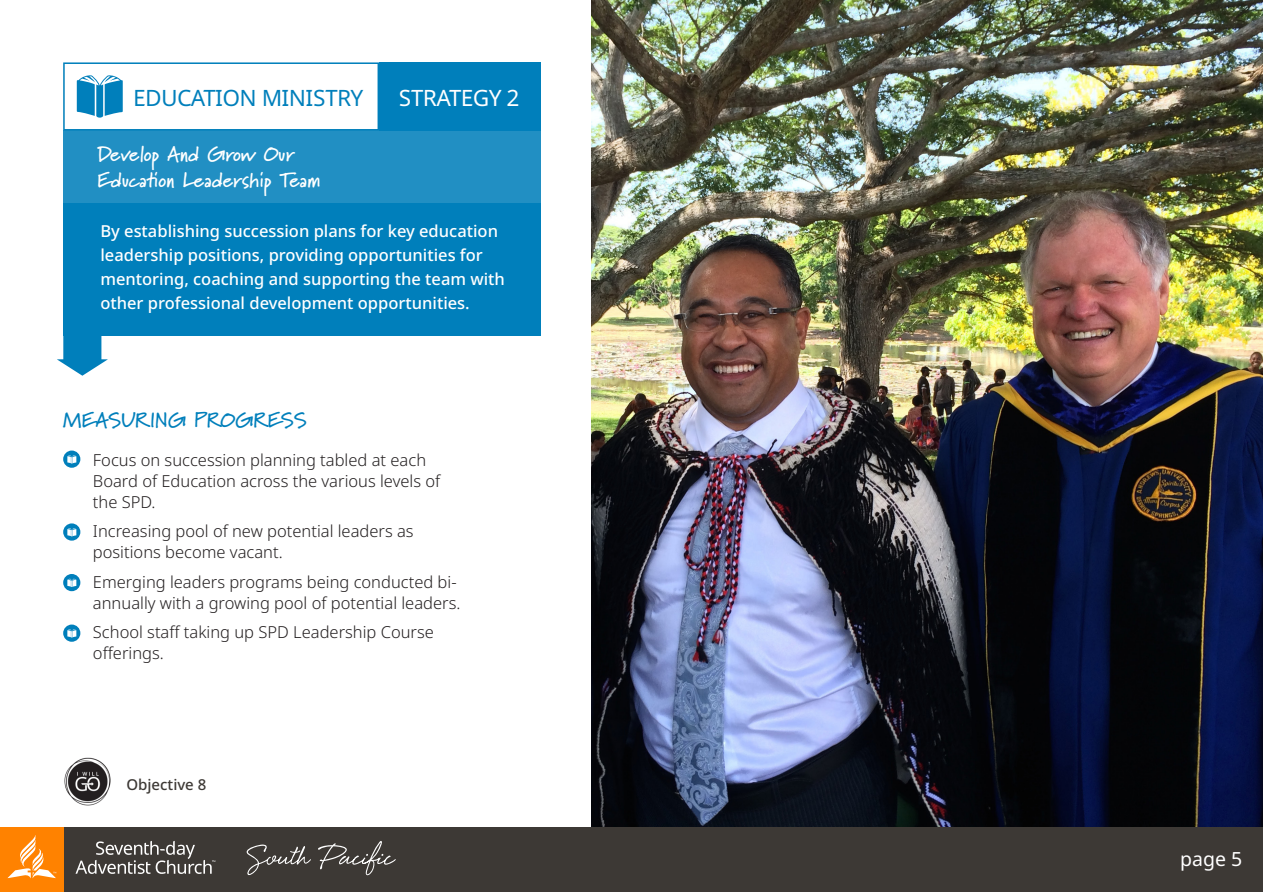
<style>
.page{position:relative;width:1264px;height:894px;background:#fff}
.page>*{position:absolute;margin:0;border:0;box-sizing:border-box;transform-origin:0 0}
.t1{font:22.5px "Advent Sans SPD";color:#007fbb}
.t2{font:22.5px "Advent Sans SPD";color:#fff}
.t3{font:700 21px "Marydale";color:#fff}
.t4{font:700 21px "Marydale";letter-spacing:-.005em;color:#007fbb}
.t5{font:19.5px "Noto Sans";color:#fff}
.t6{font:300 16.5px/21px "Noto Sans";color:#231f20}
.t7{font:500 16.5px/24px "Noto Sans";color:#fff}
.List_Paragraph{font:500 15px "Noto Sans";color:#3d3935}
</style>
<div class="page">
<svg style="left:57px;top:335px;width:51px;height:40px"></svg>
<div style="left:63px;top:130px;width:478px;height:205px;background:#007fbb"></div>
<div style="left:63px;top:130px;width:478px;height:73px;background:#218fc3"></div>
<img style="left:592px;top:0;width:670px;height:826px">
<div style="left:379px;top:62px;width:162px;height:68px;background:#007fbb"></div>
<div style="left:63px;top:62px;width:316px;height:68px;border:2px solid #007fbb"></div>
<svg style="left:77px;top:75px;width:46px;height:43px"></svg>
<svg style="left:63px;top:450px;width:17px;height:17px"></svg>
<svg style="left:63px;top:523px;width:17px;height:17px"></svg>
<svg style="left:63px;top:573px;width:17px;height:18px"></svg>
<svg style="left:63px;top:624px;width:17px;height:17px"></svg>
<div style="left:56px;top:826px;width:1206px;height:65px;background:#3d3935"></div>
<div style="left:0;top:826px;width:64px;height:65px;background:#ff8200"></div>
<svg style="left:8px;top:835px;width:48px;height:43px"></svg>
<svg style="left:76px;top:841px;width:139px;height:32px"></svg>
<svg style="left:247px;top:841px;width:149px;height:33px"></svg>
<img style="left:64px;top:757px;width:47px;height:49px">
<svg style="left:67px;top:455px;width:9px;height:11px"></svg>
<svg style="left:67px;top:528px;width:9px;height:10px"></svg>
<svg style="left:67px;top:578px;width:9px;height:10px"></svg>
<svg style="left:67px;top:629px;width:9px;height:10px"></svg>
<p class="t1" style="left:133px;top:81px;width:231px">EDUCATION MINISTRY</p>
<p class="t2" style="left:399px;top:81px;width:122px">STRATEGY 2</p>
<p class="t3" style="left:98px;top:142px;width:198px">Develop And Grow Our</p>
<p class="t3" style="left:98px;top:167px;width:224px">Education Leadership Team</p>
<p class="t7" style="left:100px;top:219px;width:406px">By establishing succession plans for key education leadership positions, providing opportunities for mentoring, coaching and supporting the team with other professional development opportunities.</p>
<p class="t4" style="left:63px;top:407px;width:245px">MEASURING PROGRESS</p>
<p class="t6" style="left:93px;top:449px;width:349px;text-indent:-30px">• Focus on succession planning tabled at each<br>Board of Education across the various levels of the SPD.</p>
<p class="t6" style="left:93px;top:521px;width:322px;text-indent:-30px">• Increasing pool of new potential leaders as positions become vacant.</p>
<p class="t6" style="left:63px;top:571px;width:399px;text-align:right">• Emerging leaders programs being conducted bi&shy;annually with a growing pool of potential leaders.</p>
<p class="t6" style="left:93px;top:622px;width:342px;text-indent:-30px">• School staff taking up SPD Leadership Course offerings.</p>
<p class="List_Paragraph" style="left:126px;top:773px;width:81px">Objective 8</p>
<p class="t5" style="left:1180px;top:844px;width:64px">page 5</p>
</div>
